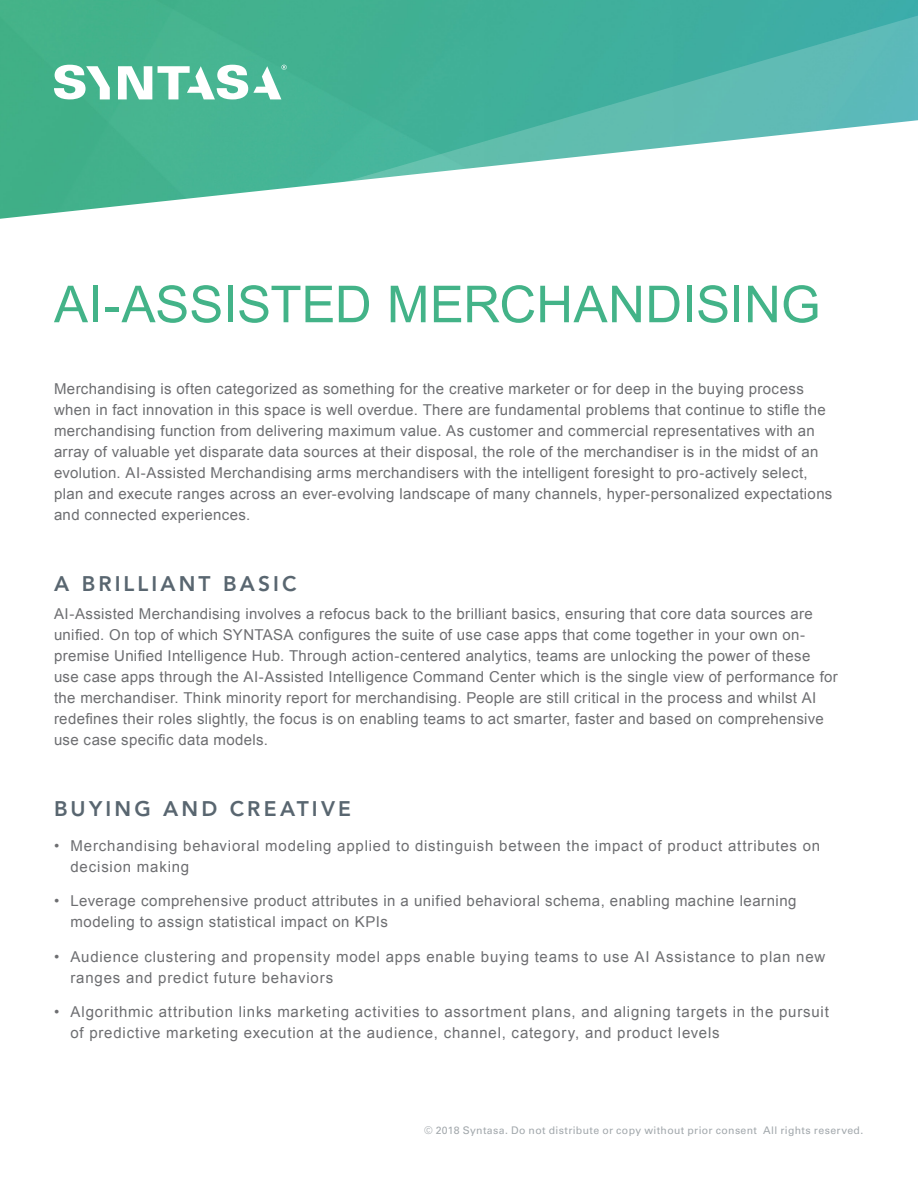
<style>
.page{position:relative;width:918px;height:1188px;background:#fff}
.page>*{position:absolute;margin:0;border:0;box-sizing:border-box;transform-origin:0 0}
.Body{font:51px "Arial";color:#43b388}
.t1{font:800 21px "Avenir";letter-spacing:.15em;color:#596670}
.Body-2{font:15px/21px "Arial";letter-spacing:.025em;color:#6d6e71}
.Body-3{font:15px/21px "Arial";letter-spacing:.055em;color:#6d6e71}
.Footer_Questions{font:10.5px "Univers";letter-spacing:.035em;color:#a2a8ac}
</style>
<div class="page">
<img style="left:0;top:0;width:918px;height:13px">
<svg style="left:0;top:13px;width:918px;height:107px;background:#4eb59f"></svg>
<svg style="left:0;top:120px;width:918px;height:99px"></svg>
<p class="Body" style="left:54px;top:271px;width:768px">AI-ASSISTED MERCHANDISING</p>
<p class="Body-2" style="left:54px;top:378px;width:780px">Merchandising is often categorized as something for the creative marketer or for deep in the buying process when in fact innovation in this space is well overdue. There are fundamental problems that continue to stifle the merchandising function from delivering maximum value. As customer and commercial representatives with an array of valuable yet disparate data sources at their disposal, the role of the merchandiser is in the midst of an evolution. AI-Assisted Merchandising arms merchandisers with the intelligent foresight to pro-actively select, plan and execute ranges across an ever-evolving landscape of many channels, hyper-personalized expectations and connected experiences.</p>
<h2 class="t1" style="left:54px;top:571px;width:244px">A BRILLIANT BASIC</h2>
<p class="Body-2" style="left:54px;top:603px;width:785px">AI-Assisted Merchandising involves a refocus back to the brilliant basics, ensuring that core data sources are unified. On top of which SYNTASA configures the suite of use case apps that come together in your own on&shy;premise Unified Intelligence Hub. Through action-centered analytics, teams are unlocking the power of these use case apps through the AI-Assisted Intelligence Command Center which is the single view of performance for the merchandiser. Think minority report for merchandising. People are still critical in the process and whilst AI redefines their roles slightly, the focus is on enabling teams to act smarter, faster and based on comprehensive use case specific data models.</p>
<h2 class="t1" style="left:54px;top:796px;width:299px">BUYING AND CREATIVE</h2>
<p class="Body-3" style="left:70px;top:835px;width:751px;text-indent:-16px">• Merchandising behavioral modeling applied to distinguish between the impact of product attributes on decision making</p>
<p class="Body-2" style="left:70px;top:890px;width:728px;text-indent:-16px">• Leverage comprehensive product attributes in a unified behavioral schema, enabling machine learning modeling to assign statistical impact on KPIs</p>
<p class="Body-3" style="left:70px;top:946px;width:756px;text-indent:-16px">• Audience clustering and propensity model apps enable buying teams to use AI Assistance to plan new ranges and predict future behaviors</p>
<p class="Body-3" style="left:70px;top:1001px;width:760px;text-indent:-16px">• Algorithmic attribution links marketing activities to assortment plans, and aligning targets in the pursuit of predictive marketing execution at the audience, channel, category, and product levels</p>
<p class="Footer_Questions" style="left:423px;top:1124px;width:444px">© 2018 Syntasa. Do not distribute or copy without prior consent. A l rights reserved.</p>
<p class="Footer_Questions" style="left:424px;top:1124px;width:441px">© 2018 Syntasa. Do not distribute or copy without prior consent All rights reserved.</p>
</div>
